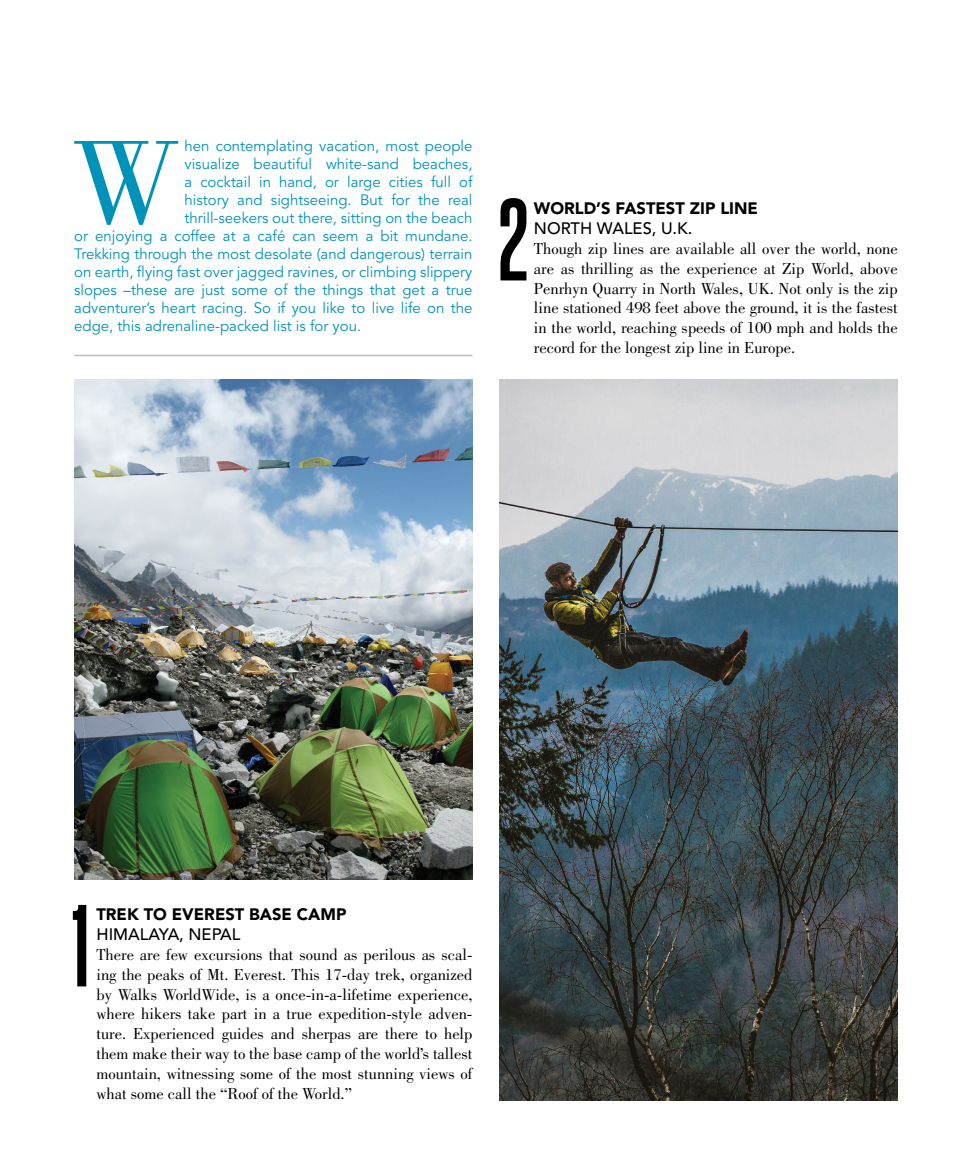
<style>
.page{position:relative;width:972px;height:1175px;background:#fff}
.page>*{position:absolute;margin:0;border:0;box-sizing:border-box;transform-origin:0 0}
.t1{font:122.85px "Bodoni";color:#0092b9}
.t2{font:700 99px "Steelfish Rg";color:#000}
.t3{font:16.5px/19.8px "Bodoni";color:#000;text-align:justify}
.t4{font:900 16.5px "Avenir";color:#000}
.t5{font:500 16.5px "Avenir";color:#000}
.t6{font:15px "Avenir";color:#0092b9}
</style>
<div class="page">
<hr style="left:74px;top:355px;width:398px;height:1px;background:#bcbec0">
<img style="left:74px;top:379px;width:398px;height:501px">
<img style="left:500px;top:379px;width:398px;height:721px">
<h1 class="t1" style="left:72px;top:114px;width:111px">W</h1>
<p class="t6" style="left:185px;top:137px;width:289px">hen contemplating vacation, most people</p>
<p class="t6" style="left:185px;top:155px;width:290px">visualize beautiful white-sand beaches,</p>
<p class="t6" style="left:185px;top:173px;width:290px">a cocktail in hand, or large cities full of</p>
<p class="t6" style="left:185px;top:191px;width:290px">history and sightseeing. But for the real</p>
<p class="t6" style="left:185px;top:209px;width:289px">thrill-seekers out there, sitting on the beach</p>
<p class="t6" style="left:74px;top:227px;width:400px">or enjoying a coffee at a café can seem a bit mundane.</p>
<p class="t6" style="left:74px;top:245px;width:400px">Trekking through the most desolate (and dangerous) terrain</p>
<p class="t6" style="left:74px;top:263px;width:400px">on earth, flying fast over jagged ravines, or climbing slippery</p>
<p class="t6" style="left:74px;top:281px;width:400px">slopes –these are just some of the things that get a true</p>
<p class="t6" style="left:74px;top:299px;width:400px">adventurer’s heart racing. So if you like to live life on the</p>
<p class="t6" style="left:74px;top:317px;width:288px">edge, this adrenaline-packed list is for you.</p>
<h2 class="t2" style="left:498px;top:179px;width:32px">2</h2>
<p class="t4" style="left:534px;top:199px;width:225px">WORLD’S FASTEST ZIP LINE</p>
<p class="t5" style="left:534px;top:219px;width:160px">NORTH WALES, U.K.</p>
<p class="t3" style="left:534px;top:239px;width:365px">Though zip lines are available all over the world, none are as thrilling as the experience at Zip World, above Penrhyn Quarry in North Wales, UK. Not only is the zip line stationed 498 feet above the ground, it is the fastest in the world, reaching speeds of 100 mph and holds the record for the longest zip line in Europe.</p>
<h2 class="t2" style="left:71px;top:885px;width:20px">1</h2>
<p class="t4" style="left:96px;top:904px;width:251px">TREK TO EVEREST BASE CAMP</p>
<p class="t5" style="left:96px;top:925px;width:145px">HIMALAYA, NEPAL</p>
<p class="t3" style="left:96px;top:944px;width:378px">There are few excursions that sound as perilous as scal&shy;ing the peaks of Mt. Everest. This 17-day trek, organized by Walks WorldWide, is a once-in-a-lifetime experience, where hikers take part in a true expedition-style adven&shy;ture. Experienced guides and sherpas are there to help them make their way to the base camp of the world’s tallest mountain, witnessing some of the most stunning views of what some call the “Roof of the World.”</p>
</div>
